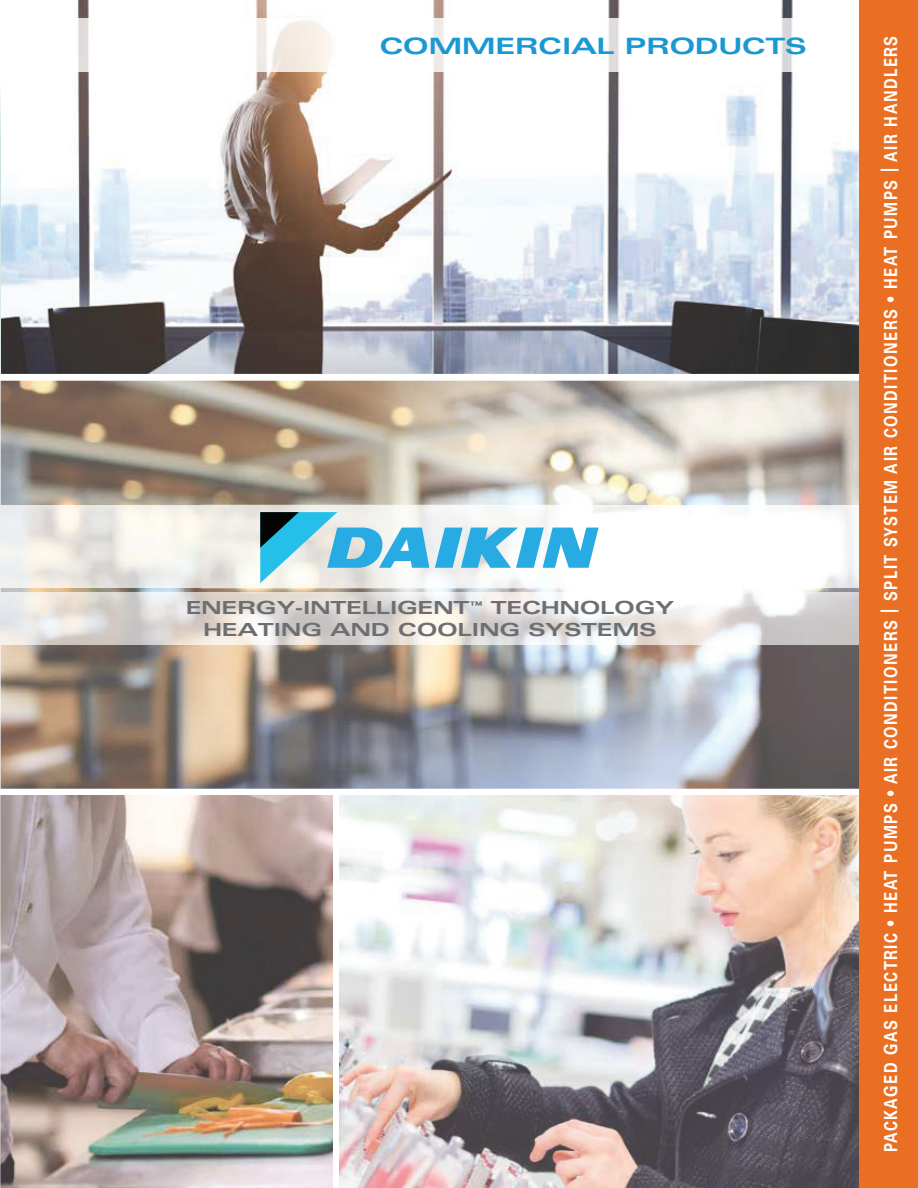
<style>
.page{position:relative;width:918px;height:1188px;background:#fff}
.page>*{position:absolute;margin:0;border:0;box-sizing:border-box;transform-origin:0 0}
.t1{font:700 expanded 22.5px "Univers";letter-spacing:-.02em;color:#1a98d2;scale:1.2 1}
.t2{font:700 18px "Univers";letter-spacing:.1em;color:#fff;scale:.82 1}
.t3{font:700 expanded 18px/22.5px "Univers LT Std";letter-spacing:-.02em;color:#6d6e71;text-align:center;scale:1.2 1}
</style>
<div class="page">
<img style="left:1px;top:381px;width:859px;height:408px">
<img style="left:339px;top:795px;width:521px;height:393px">
<img style="left:0;top:0;width:860px;height:374px">
<img style="left:1px;top:795px;width:331px;height:393px">
<img style="left:0;top:380px;width:1px;height:808px">
<img style="left:0;top:593px;width:860px;height:51px">
<img style="left:590px;top:505px;width:270px;height:83px">
<img style="left:0;top:505px;width:590px;height:84px">
<img style="left:1px;top:19px;width:853px;height:52px">
<div style="left:860px;top:0;width:58px;height:1188px;background:#ea6f23"></div>
<svg style="left:260px;top:512px;width:169px;height:71px"></svg>
<svg style="left:435px;top:528px;width:164px;height:40px"></svg>
<p class="t1" style="left:379px;top:33px;width:358px">COMMERCIAL PRODUCTS</p>
<p class="t2" style="left:880px;top:1152px;width:1363px;rotate:-90deg">PACKAGED GAS ELECTRIC • HEAT PUMPS • AIR CONDITIONERS | SPLIT SYSTEM AIR CONDITIONERS • HEAT PUMPS | AIR HANDLERS</p>
<p class="t3" style="left:186px;top:596px;width:409px">ENERGY-INTELLIGENT<sup>™</sup> TECHNOLOGY<br>HEATING AND COOLING SYSTEMS</p>
</div>
